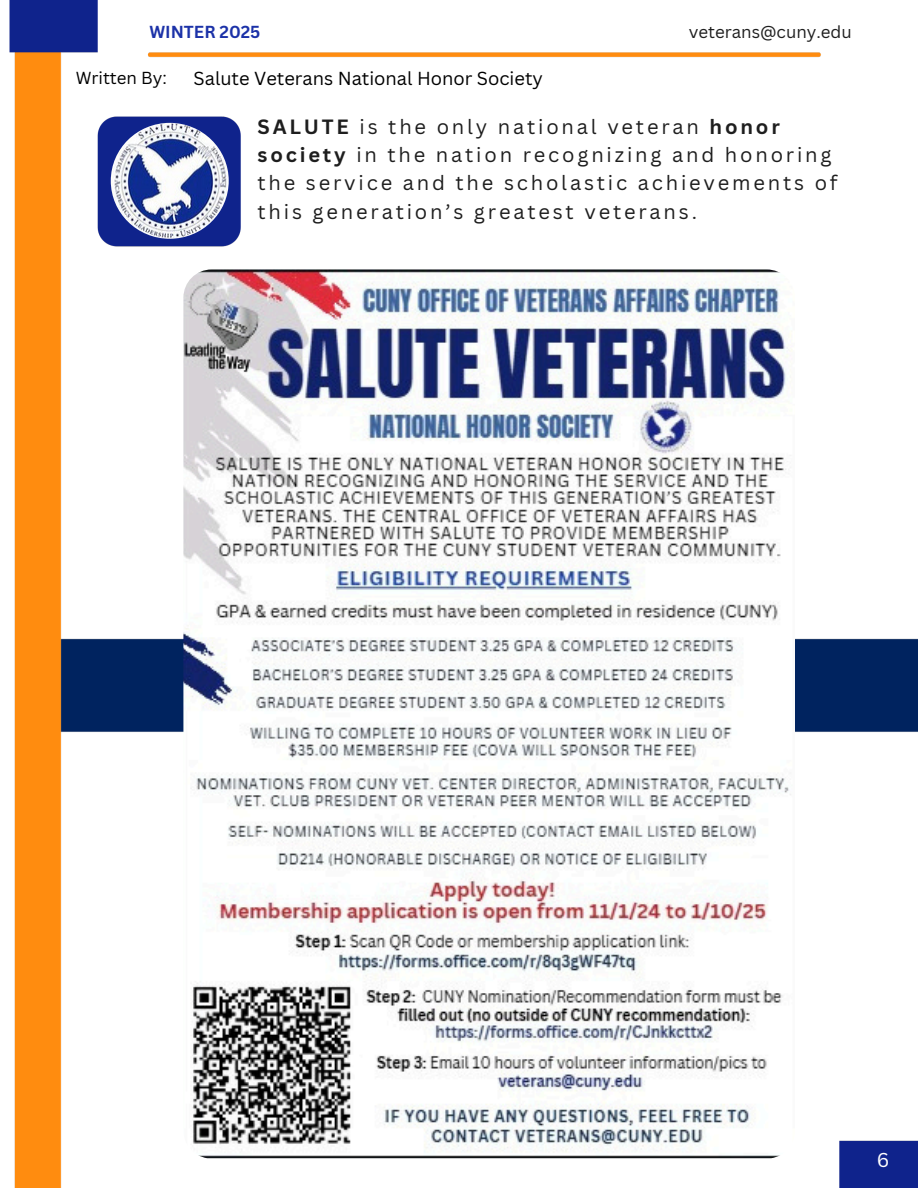
<style>
.page{position:relative;width:918px;height:1188px;background:#fff}
.page>*{position:absolute;margin:0;border:0;box-sizing:border-box;transform-origin:0 0}
.t1{font:20.1px/28.2px "Canva Sans";letter-spacing:.14em;color:#1e1e1e}
.t2{font:19.5px "Canva Sans";color:#fff}
.t3{font:18.3px "Canva Sans";color:#000}
.t4{font:16.95px "Canva Sans";color:#1e1e1e}
.t5{font:700 16.95px "Canva Sans";color:#1c32a8}
.t6{font:16.95px "Canva Sans";color:#000}
.s1{font-weight:700}
</style>
<div class="page">
<img style="left:9px;top:0;width:909px;height:1188px">
<img style="left:111px;top:123px;width:118px;height:116px;border-radius:50%">
<img style="left:183px;top:269px;width:612px;height:889px">
<p class="t5" style="left:149px;top:20px;width:113px">WINTER 2025</p>
<p class="t6" style="left:76px;top:66px;width:93px">Written By:</p>
<h1 class="t3" style="left:194px;top:66px;width:351px">Salute Veterans National Honor Society</h1>
<h1 class="t4" style="left:689px;top:19px;width:165px">veterans@cuny.edu</h1>
<p class="t1" style="left:258px;top:112px;width:582px"><span class="s1">SALUTE</span> is the only national veteran <span class="s1">honor society</span> in the nation recognizing and honoring the service and the scholastic achievements of this generation’s greatest veterans.</p>
<p class="t2" style="left:877px;top:1146px;width:14px">6</p>
</div>
